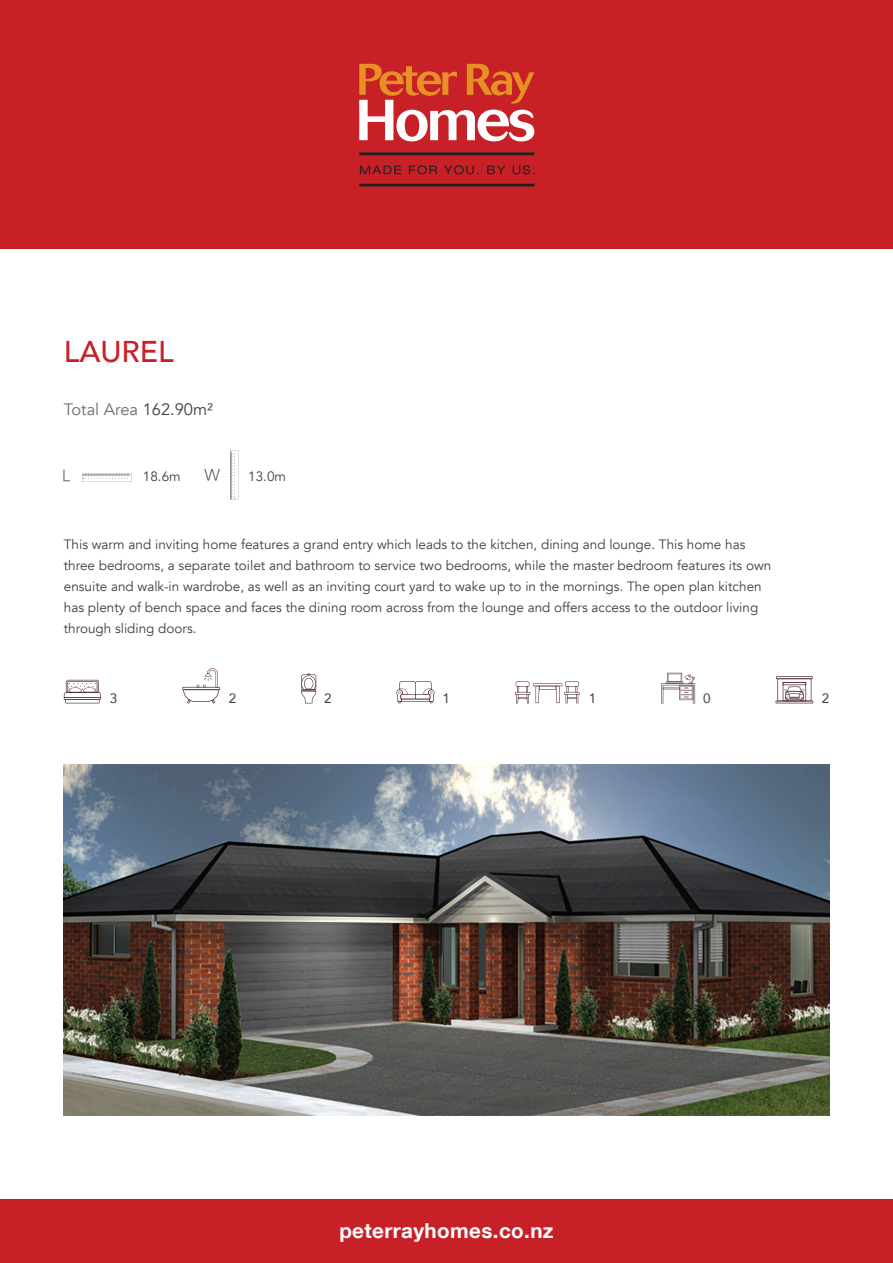
<style>
.page{position:relative;width:893px;height:1263px;background:#fff}
.page>*{position:absolute;margin:0;border:0;box-sizing:border-box;transform-origin:0 0}
.t1{font:500 30px "Avenir";color:#c82028}
.t2{font:700 20.55px "Helvetica Neue LT Com";letter-spacing:.02em;color:#fff}
.t3{font:16.5px "Avenir";color:#6c6d70}
.t4{font:13.5px "Avenir";color:#3e3e3f}
.t5{font:13.5px "Avenir";color:#3e3e3f}
.s1{color:#3e3e3f}
</style>
<div class="page">
<img style="left:64px;top:765px;width:765px;height:350px">
<hr style="left:182px;top:687px;width:38px;height:3px;background:#4b2430;border-radius:2px">
<svg style="left:183px;top:668px;width:36px;height:35px"></svg>
<hr style="left:64px;top:697px;width:37px;height:3px;background:#4b2430">
<svg style="left:65px;top:699px;width:35px;height:4px"></svg>
<hr style="left:66px;top:700px;width:33px;height:3px;background:#4b2430">
<svg style="left:64px;top:680px;width:37px;height:18px"></svg>
<svg style="left:301px;top:674px;width:15px;height:29px"></svg>
<svg style="left:396px;top:681px;width:38px;height:22px"></svg>
<svg style="left:661px;top:673px;width:34px;height:30px"></svg>
<hr style="left:776px;top:701px;width:37px;height:2px;background:#4b2430">
<hr style="left:776px;top:676px;width:37px;height:3px;background:#4b2430">
<svg style="left:777px;top:678px;width:34px;height:23px"></svg>
<hr style="left:564px;top:692px;width:16px;height:3px;background:#4b2430">
<svg style="left:515px;top:681px;width:64px;height:22px"></svg>
<svg style="left:63px;top:470px;width:7px;height:11px"></svg>
<svg style="left:82px;top:474px;width:49px;height:8px"></svg>
<svg style="left:204px;top:469px;width:16px;height:12px"></svg>
<svg style="left:230px;top:450px;width:8px;height:49px"></svg>
<div style="left:1px;top:0;width:892px;height:249px;background:#c72127"></div>
<svg style="left:359px;top:64px;width:175px;height:77px"></svg>
<svg style="left:360px;top:165px;width:174px;height:9px"></svg>
<hr style="left:359px;top:152px;width:175px;height:3px;background:#231f20">
<hr style="left:359px;top:184px;width:175px;height:2px;background:#231f20">
<div style="left:0;top:1199px;width:893px;height:64px;background:#c72127"></div>
<p class="t1" style="left:64px;top:326px;width:112px">LAUREL</p>
<p class="t3" style="left:64px;top:399px;width:151px">Total Area <span class="s1">162.90m²</span></p>
<p class="t4" style="left:143px;top:469px;width:39px">18.6m</p>
<p class="t4" style="left:248px;top:468px;width:39px">13.0m</p>
<p class="t4" style="left:64px;top:536px;width:683px">This warm and inviting home features a grand entry which leads to the kitchen, dining and lounge. This home has</p>
<p class="t4" style="left:64px;top:557px;width:709px">three bedrooms, a separate toilet and bathroom to service two bedrooms, while the master bedroom features its own</p>
<p class="t4" style="left:64px;top:578px;width:699px">ensuite and walk-in wardrobe, as well as an inviting court yard to wake up to in the mornings. The open plan kitchen</p>
<p class="t4" style="left:64px;top:599px;width:696px">has plenty of bench space and faces the dining room across from the lounge and offers access to the outdoor living</p>
<p class="t4" style="left:64px;top:620px;width:134px">through sliding doors.</p>
<p class="t5" style="left:110px;top:688px;width:9px">3</p>
<p class="t5" style="left:229px;top:688px;width:9px">2</p>
<p class="t5" style="left:324px;top:688px;width:9px">2</p>
<p class="t5" style="left:443px;top:688px;width:9px">1</p>
<p class="t5" style="left:589px;top:688px;width:9px">1</p>
<p class="t5" style="left:703px;top:688px;width:9px">0</p>
<p class="t5" style="left:822px;top:688px;width:9px">2</p>
<p class="t2" style="left:339px;top:1218px;width:216px">peterrayhomes.co.nz</p>
</div>
